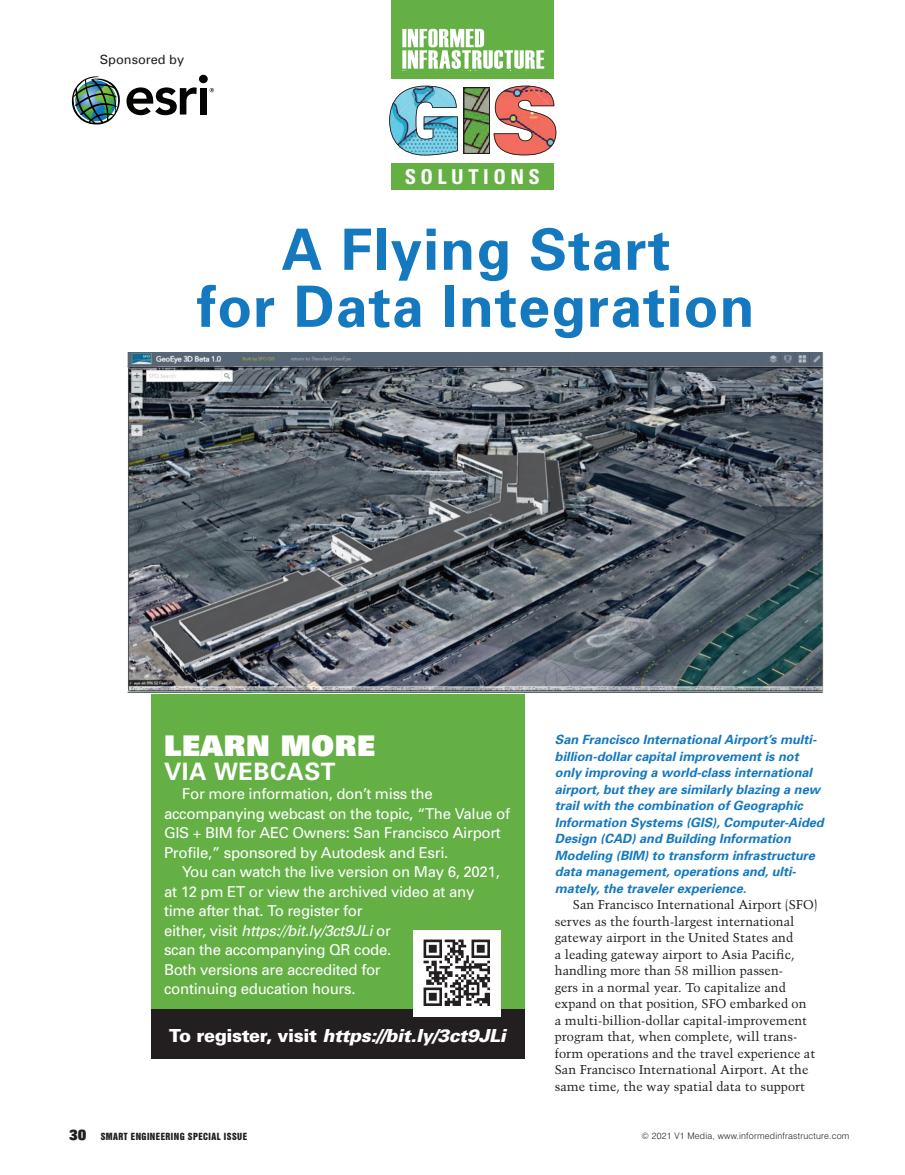
<style>
.page{position:relative;width:905px;height:1175px;background:#fff}
.page>*{position:absolute;margin:0;border:0;box-sizing:border-box;transform-origin:0 0}
.Subhead_1{font:700 57px/57px "Univers";letter-spacing:.02em;color:#1579bf;text-align:center}
.Subhead_1-2{font:900 28.5px "Univers";letter-spacing:.02em;color:#fff}
.Subhead_1-3{font:700 24px "Univers";letter-spacing:.02em;color:#fff}
.Body_Text_II{font:700 condensed 20.55px "Univers";letter-spacing:.22em;color:#fff}
.Body_Text_II-2{font:italic 900 18px "Univers";letter-spacing:-.02em;color:#fff}
.Body_Text_II-3{font:15px/19.5px "Univers";letter-spacing:-.02em;color:#fff}
.Body_Text_II-4{font:12.75px/16.5px "Trump Mediaeval";color:#231f20}
.Body_Text_II-5{font:italic 700 12.75px/16.5px "Univers";color:#1579bf}
.Body_Text_II-6{font:12.75px "Univers";color:#231f20}
.t1{font:300 9px "Swiss 721 BT";letter-spacing:.025em;color:#231f20}
.t2{font:9px "Swiss 921 BT Regular A";letter-spacing:.05em;color:#231f20}
.s1{font-style:italic}
.s2{font-style:normal}
.s3{font-family:"Folio";font-weight:800;font-size:15px}
</style>
<div class="page">
<div style="left:150px;top:678px;width:374px;height:381px;background:#64b045"></div>
<img style="left:127px;top:352px;width:696px;height:341px">
<div style="left:391px;top:163px;width:163px;height:26px;background:#64b045"></div>
<div style="left:391px;top:0;width:162px;height:79px;background:#64b045"></div>
<div style="left:200px;top:88px;width:7px;height:26px;background:#040503"></div>
<svg style="left:210px;top:88px;width:4px;height:4px"></svg>
<div style="left:199px;top:75px;width:9px;height:8px;background:#040503;border-radius:50%"></div>
<svg style="left:72px;top:76px;width:125px;height:48px"></svg>
<img style="left:389px;top:86px;width:69px;height:69px">
<img style="left:466px;top:90px;width:21px;height:61px">
<div style="left:463px;top:87px;width:27px;height:67px;border:2px solid #231f20"></div>
<img style="left:493px;top:86px;width:63px;height:69px">
<svg style="left:402px;top:29px;width:142px;height:40px"></svg>
<div style="left:150px;top:1009px;width:374px;height:50px;background:#231f20"></div>
<img style="left:414px;top:930px;width:87px;height:86px">
<p class="Body_Text_II-6" style="left:100px;top:52px;width:86px">Sponsored by</p>
<p class="Body_Text_II" style="left:404px;top:164px;width:137px">SOLUTIONS</p>
<p class="Subhead_1" style="left:197px;top:221px;width:558px">A Flying Start<br>for Data Integration</p>
<p class="Subhead_1-2" style="left:164px;top:726px;width:212px">LEARN MORE</p>
<p class="Subhead_1-3" style="left:164px;top:756px;width:173px">VIA WEBCAST</p>
<p class="Body_Text_II-3" style="left:164px;top:784px;width:347px;text-indent:18px">For more information, don’t miss the accompanying webcast on the topic, “The Value of GIS + BIM for AEC Owners: San Francisco Airport Profile,” sponsored by Autodesk and Esri.</p>
<p class="Body_Text_II-3" style="left:164px;top:862px;width:337px;text-indent:18px">You can watch the live version on May 6, 2021, at 12 pm ET or view the archived video at any time after that. To register for<br>either, visit <span class="s1">https://bit.ly/3ct9JLi</span> or<br>scan the accompanying QR code.<br>Both versions are accredited for<br>continuing education hours.</p>
<p class="Body_Text_II-2" style="left:169px;top:1024px;width:338px"><span class="s2">To register, visit</span> https://bit.ly/3ct9JLi</p>
<p class="Body_Text_II-5" style="left:555px;top:731px;width:270px">San Francisco International Airport’s multi&shy;billion-dollar capital improvement is not only improving a world-class international airport, but they are similarly blazing a new trail with the combination of Geographic Information Systems (GIS), Computer-Aided Design (CAD) and Building Information Modeling (BIM) to transform infrastructure data management, operations and, ulti&shy;mately, the traveler experience.</p>
<p class="Body_Text_II-4" style="left:555px;top:896px;width:264px;text-indent:18px">San Francisco International Airport (SFO) serves as the fourth-largest international gateway airport in the United States and<br>a leading gateway airport to Asia Pacific, handling more than 58 million passen-<br>gers in a normal year. To capitalize and expand on that position, SFO embarked on<br>a multi-billion-dollar capital-improvement program that, when complete, will trans&shy;form operations and the travel experience at San Francisco International Airport. At the same time, the way spatial data to support</p>
<p class="t2" style="left:69px;top:1130px;width:179px"><span class="s3">30</span> SMART ENGINEERING SPECIAL ISSUE</p>
<p class="t1" style="left:641px;top:1130px;width:209px">© 2021 V1 Media, www.informedinfrastructure.com</p>
</div>
